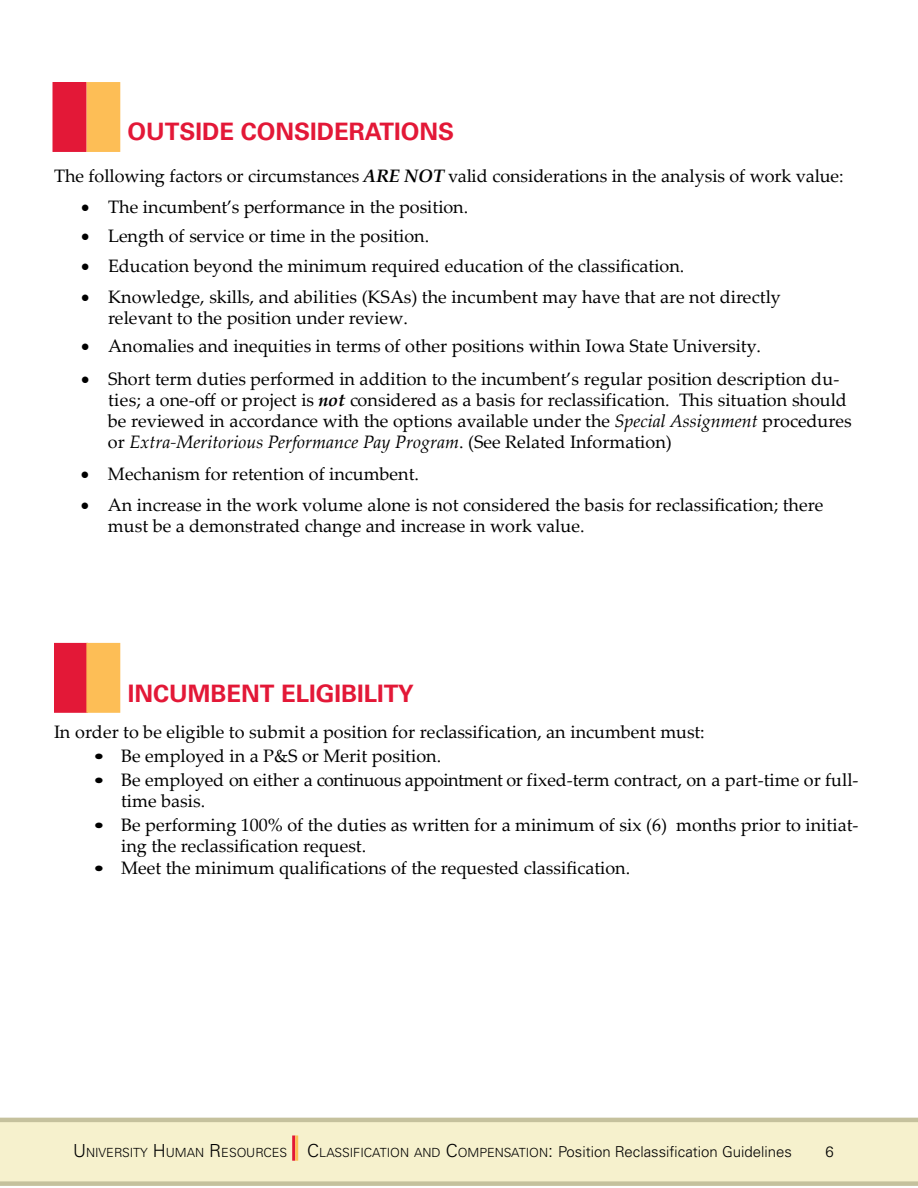
<style>
.page{position:relative;width:918px;height:1188px;background:#fff}
.page>*{position:absolute;margin:0;border:0;box-sizing:border-box;transform-origin:0 0}
.t1{font:700 24px "Univers LT Std";color:#e31837}
.t2{font:18px/21px "Palatino Linotype";color:#000}
.t3{font:300 15px "Univers LT Std";color:#000}
.t4{font:300 12.6px "Univers LT Std";color:#000}
.s1{font-weight:700;font-style:italic}
.s2{font-style:italic}
.s3{font-family:"Calibri"}
.s4{font-size:18px}
.s5{font-size:15px}
</style>
<div class="page">
<svg style="left:0;top:1118px;width:918px;height:68px;background:#efeac6"></svg>
<hr style="left:292px;top:1136px;width:3px;height:25px;background:#e31837">
<hr style="left:295px;top:1136px;width:3px;height:25px;background:#fdbe56">
<div style="left:54px;top:643px;width:34px;height:70px;background:#e31837"></div>
<div style="left:86px;top:82px;width:34px;height:70px;background:#fdbe56;border:2px solid #fdbe56"></div>
<div style="left:86px;top:643px;width:34px;height:70px;background:#fdbe56;border:2px solid #fdbe56"></div>
<div style="left:53px;top:83px;width:33px;height:68px;background:#e31837"></div>
<div style="left:52px;top:82px;width:34px;height:70px;border:2px solid #e31837"></div>
<h1 class="t1" style="left:127px;top:118px;width:328px">OUTSIDE CONSIDERATIONS</h1>
<p class="t2" style="left:54px;top:165px;width:791px">The following factors or circumstances <span class="s1">ARE NOT</span> valid considerations in the analysis of work value:</p>
<p class="t2" style="left:81px;top:196px;width:389px">• The incumbent’s performance in the position.</p>
<p class="t2" style="left:81px;top:224px;width:350px">• Length of service or time in the position.</p>
<p class="t2" style="left:81px;top:254px;width:605px">• Education beyond the minimum required education of the classification.</p>
<p class="t2" style="left:108px;top:286px;width:674px;text-indent:-27px">• Knowledge, skills, and abilities (KSAs) the incumbent may have that are not directly relevant to the position under review.</p>
<p class="t2" style="left:81px;top:335px;width:681px">• Anomalies and inequities in terms of other positions within Iowa State University.</p>
<p class="t2" style="left:108px;top:368px;width:745px;text-indent:-27px">• Short term duties performed in addition to the incumbent’s regular position description du&shy;ties; a one-off or project is <span class="s1">not</span> considered as a basis for reclassification. This situation should be reviewed in accordance with the options available under the <span class="s2">Special Assignment</span> procedures or <span class="s2">Extra-Meritorious Performance Pay Program</span>. (See Related Information)</p>
<p class="t2" style="left:81px;top:463px;width:340px">• Mechanism for retention of incumbent.</p>
<p class="t2" style="left:108px;top:494px;width:717px;text-indent:-27px">• An increase in the work volume alone is not considered the basis for reclassification; there must be a demonstrated change and increase in work value.</p>
<h1 class="t1" style="left:128px;top:679px;width:288px">INCUMBENT ELIGIBILITY</h1>
<p class="t2" style="left:54px;top:720px;width:652px">In order to be eligible to submit a position for reclassification, an incumbent must:</p>
<p class="t2" style="left:93px;top:744px;width:350px"><span class="s3">•</span> Be employed in a P&amp;S or Merit position.</p>
<p class="t2" style="left:121px;top:768px;width:739px;text-indent:-28px"><span class="s3">•</span> Be employed on either a continuous appointment or fixed-term contract, on a part-time or full&shy;time basis.</p>
<p class="t2" style="left:121px;top:813px;width:739px;text-indent:-28px"><span class="s3">•</span> Be performing 100% of the duties as written for a minimum of six (6) months prior to initiat&shy;ing the reclassification request.</p>
<p class="t2" style="left:93px;top:857px;width:539px"><span class="s3">•</span> Meet the minimum qualifications of the requested classification.</p>
<p class="t4" style="left:73px;top:1145px;width:721px"><span class="s4">U</span>NIVERSITY <span class="s4">H</span>UMAN <span class="s4">R</span>ESOURCES <span class="s4">C</span>LASSIFICATION AND <span class="s4">C</span>OMPENSATION<span class="s4">:</span> <span class="s5">Position Reclassification Guidelines</span></p>
<p class="t3" style="left:825px;top:1143px;width:10px">6</p>
</div>
